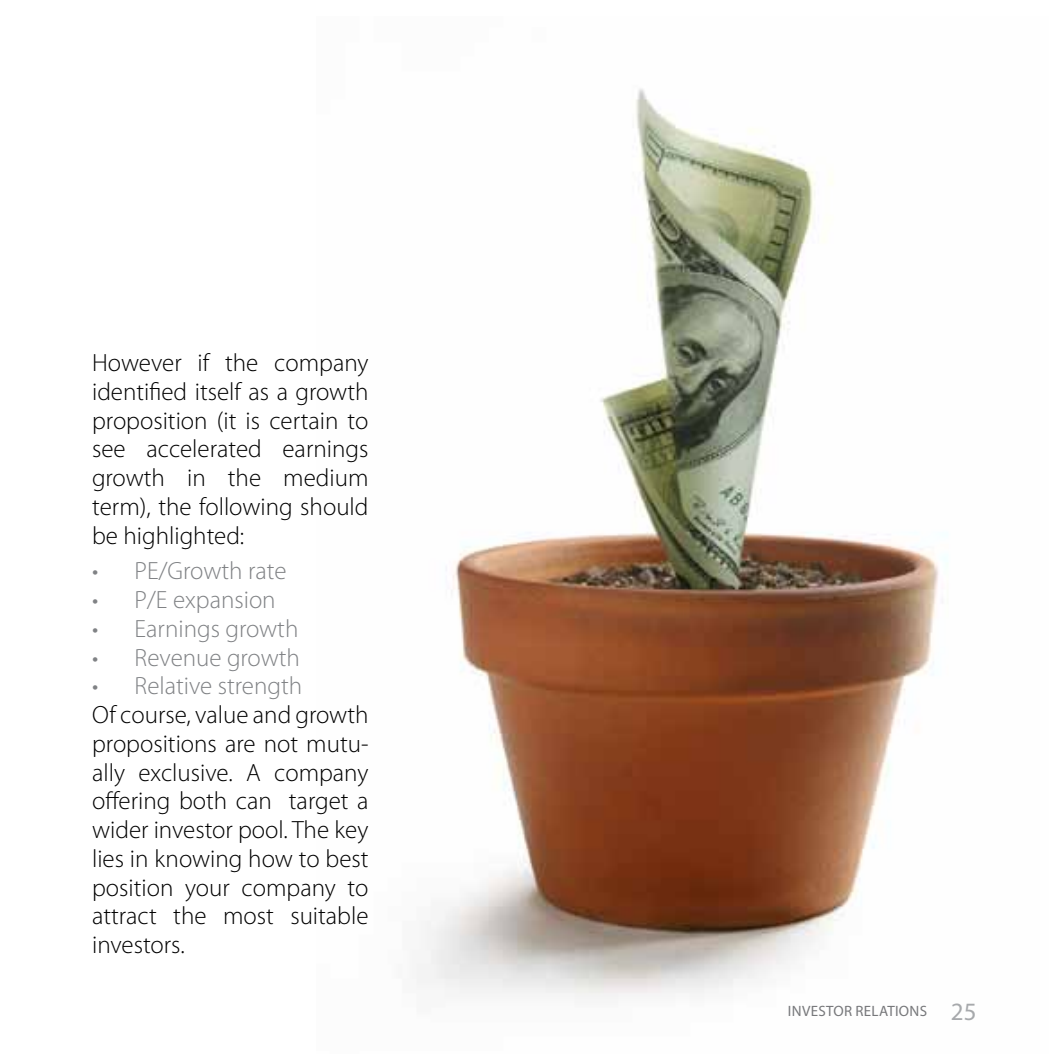
<style>
.page{position:relative;width:1063px;height:1063px;background:#fff}
.page>*{position:absolute;margin:0;border:0;box-sizing:border-box;transform-origin:0 0}
.t1{font:300 25px/28.8px "Myriad Pro";color:#000;text-align:justify}
.t2{font:300 25px "Myriad Pro";color:#808285}
.t3{font:15px "Myriad Pro";letter-spacing:.02em;color:#77787b}
.s1{font-size:25px;color:#a7a9ac}
</style>
<div class="page">
<img style="left:416px;top:88px;width:531px;height:911px">
<p class="t1" style="left:92px;top:349px;width:278px">However if the company identified itself as a growth proposition (it is certain to see accelerated earnings growth in the medium term), the following should be highlighted:</p>
<p class="t2" style="left:92px;top:557px;width:196px">• PE/Growth rate</p>
<p class="t2" style="left:92px;top:586px;width:185px">• P/E expansion</p>
<p class="t2" style="left:92px;top:615px;width:208px">• Earnings growth</p>
<p class="t2" style="left:92px;top:644px;width:209px">• Revenue growth</p>
<p class="t2" style="left:92px;top:672px;width:212px">• Relative strength</p>
<p class="t1" style="left:92px;top:701px;width:278px">Of course, value and growth propositions are not mutu&shy;ally exclusive. A company offering both can target a wider investor pool. The key lies in knowing how to best position your company to attract the most suitable investors.</p>
<p class="t3" style="left:788px;top:1003px;width:190px">INVESTORTOR RELATIOATIONS <span class="s1">25</span></p>
</div>
